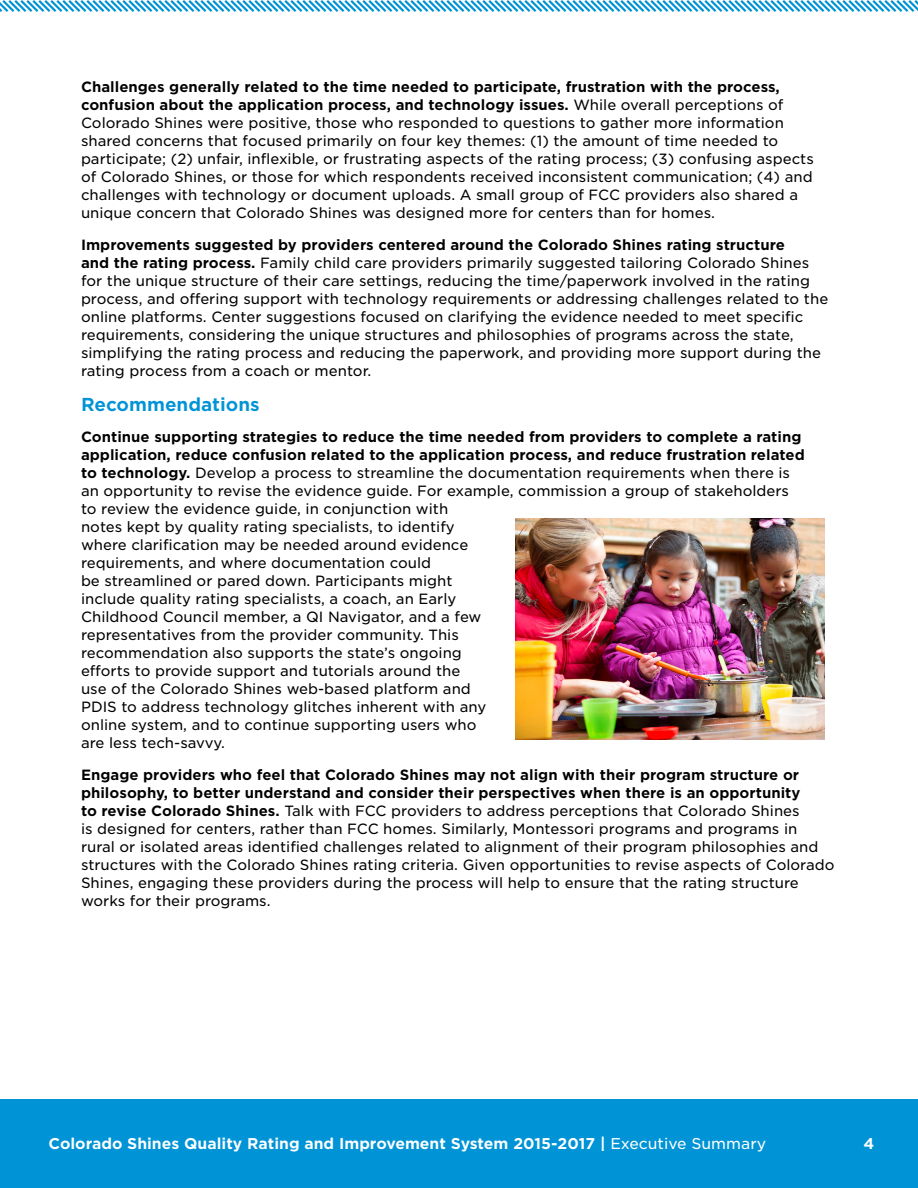
<style>
.page{position:relative;width:918px;height:1188px;background:#fff}
.page>*{position:absolute;margin:0;border:0;box-sizing:border-box;transform-origin:0 0}
.t1{font:700 18px "Gotham S Sm";color:#0094d6}
.t2{font:700 15px "Gotham S Sm";color:#fff}
.t3{font:14.25px/18px "Gotham S Sm";color:#000}
.s1{font-weight:700}
.s2{font-weight:400}
</style>
<div class="page">
<div style="left:0;top:1099px;width:918px;height:89px;background:#0094d6"></div>
<svg style="left:0;top:0;width:918px;height:12px"></svg>
<img style="left:515px;top:518px;width:309px;height:221px">
<p class="t3" style="left:81px;top:78px;width:734px"><span class="s1">Challenges generally related to the time needed to participate, frustration with the process, confusion about the application process, and technology issues.</span> While overall perceptions of Colorado Shines were positive, those who responded to questions to gather more information shared concerns that focused primarily on four key themes: (1) the amount of time needed to participate; (2) unfair, inflexible, or frustrating aspects of the rating process; (3) confusing aspects of Colorado Shines, or those for which respondents received inconsistent communication; (4) and challenges with technology or document uploads. A small group of FCC providers also shared a unique concern that Colorado Shines was designed more for centers than for homes.</p>
<p class="t3" style="left:81px;top:235px;width:749px"><span class="s1">Improvements suggested by providers centered around the Colorado Shines rating structure<br>and the rating process.</span> Family child care providers primarily suggested tailoring Colorado Shines for the unique structure of their care settings, reducing the time/paperwork involved in the rating process, and offering support with technology requirements or addressing challenges related to the online platforms. Center suggestions focused on clarifying the evidence needed to meet specific requirements, considering the unique structures and philosophies of programs across the state, simplifying the rating process and reducing the paperwork, and providing more support during the rating process from a coach or mentor.</p>
<p class="t1" style="left:81px;top:392px;width:180px">Recommendations</p>
<p class="t3" style="left:81px;top:428px;width:725px"><span class="s1">Continue supporting strategies to reduce the time needed from providers to complete a rating application, reduce confusion related to the application process, and reduce frustration related to technology.</span> Develop a process to streamline the documentation requirements when there is an opportunity to revise the evidence guide. For example, commission a group of stakeholders to review the evidence guide, in conjunction with<br>notes kept by quality rating specialists, to identify<br>where clarification may be needed around evidence<br>requirements, and where documentation could<br>be streamlined or pared down. Participants might<br>include quality rating specialists, a coach, an Early<br>Childhood Council member, a QI Navigator, and a few<br>representatives from the provider community. This<br>recommendation also supports the state’s ongoing<br>efforts to provide support and tutorials around the<br>use of the Colorado Shines web-based platform and<br>PDIS to address technology glitches inherent with any<br>online system, and to continue supporting users who<br>are less tech-savvy.</p>
<p class="t3" style="left:81px;top:765px;width:755px"><span class="s1">Engage providers who feel that Colorado Shines may not align with their program structure or philosophy, to better understand and consider their perspectives when there is an opportunity<br>to revise Colorado Shines.</span> Talk with FCC providers to address perceptions that Colorado Shines<br>is designed for centers, rather than FCC homes. Similarly, Montessori programs and programs in rural or isolated areas identified challenges related to alignment of their program philosophies and structures with the Colorado Shines rating criteria. Given opportunities to revise aspects of Colorado Shines, engaging these providers during the process will help to ensure that the rating structure works for their programs.</p>
<p class="t2" style="left:49px;top:1133px;width:719px">Colorado Shines Quality Rating and Improvement System 2015-2017 | <span class="s2">Executive Summary</span></p>
<p class="t2" style="left:863px;top:1133px;width:12px">4</p>
</div>
